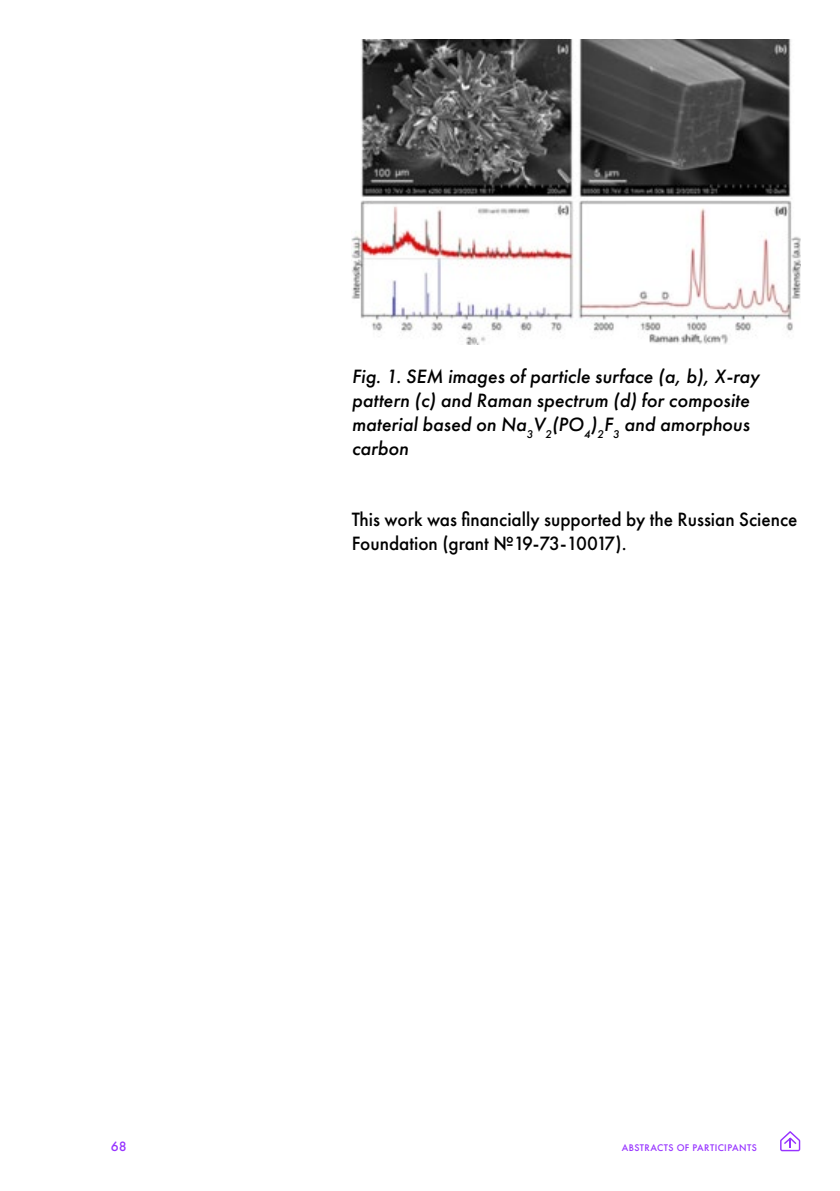
<style>
.page{position:relative;width:840px;height:1191px;background:#fff}
.page>*{position:absolute;margin:0;border:0;box-sizing:border-box;transform-origin:0 0}
.t1{font:20px/24px "Futura PT Medium Obl";color:#000}
.t2{font:500 20px/24px "Futura PT";color:#000;scale:.96 1}
.t3{font:500 14px "Futura PT";color:#9733ff}
.t4{font:500 10px "Futura PT";letter-spacing:.04em;color:#9733ff}
</style>
<div class="page">
<svg style="left:780px;top:1131px;width:19px;height:20px"></svg>
<img style="left:351px;top:40px;width:448px;height:305px">
<p class="t1" style="left:351px;top:364px;width:409px">Fig. 1. SEM images of particle surface (a, b), X-ray pattern (c) and Raman spectrum (d) for composite material based on Na<sub>3</sub>V<sub>2</sub>(PO<sub>4</sub>)<sub>2</sub>F<sub>3</sub> and amorphous carbon</p>
<p class="t2" style="left:351px;top:507px;width:465px">This work was financially supported by the Russian Science<br>Foundation (grant №19-73-10017).</p>
<p class="t3" style="left:111px;top:1138px;width:18px">68</p>
<p class="t4" style="left:621px;top:1142px;width:136px">ABSTRACTS OF PARTICIPANTS</p>
</div>
